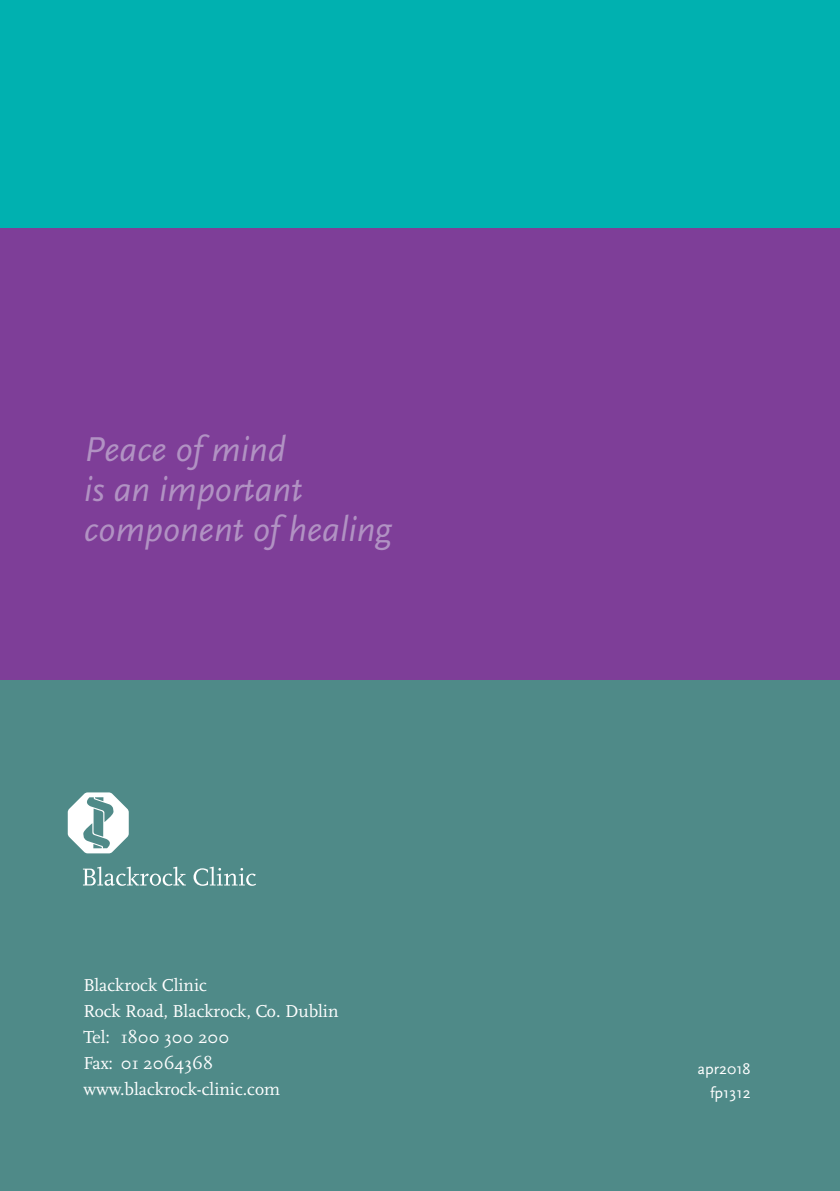
<style>
.page{position:relative;width:840px;height:1191px;background:#fff}
.page>*{position:absolute;margin:0;border:0;box-sizing:border-box;transform-origin:0 0}
.t1{font:italic 36px/40px "Scala Sans";color:#b192c3}
.t2{font:18px "Scala";color:#fff}
.t3{font:16px "Scala Sans";color:#fff}
</style>
<div class="page">
<div style="left:0;top:0;width:839px;height:1191px;background:#4f8a88"></div>
<div style="left:0;top:0;width:839px;height:283px;background:#00b1b0"></div>
<svg style="left:83px;top:866px;width:103px;height:19px"></svg>
<svg style="left:193px;top:866px;width:63px;height:19px"></svg>
<svg style="left:68px;top:792px;width:61px;height:61px"></svg>
<div style="left:0;top:228px;width:839px;height:451px;background:#7e3e98"></div>
<p class="t1" style="left:84px;top:430px;width:203px">Peace of mind</p>
<p class="t1" style="left:84px;top:470px;width:309px">is an important component of healing</p>
<p class="t2" style="left:83px;top:975px;width:125px">Blackrock Clinic</p>
<p class="t2" style="left:83px;top:1001px;width:256px">Rock Road, Blackrock, Co. Dublin</p>
<p class="t2" style="left:83px;top:1027px;width:147px">Tel: 1800 300 200</p>
<p class="t2" style="left:83px;top:1053px;width:131px">Fax: 01 2064368</p>
<p class="t2" style="left:83px;top:1079px;width:198px">www.blackrock-clinic.com</p>
<p class="t3" style="left:697px;top:1060px;width:54px">apr2018</p>
<p class="t3" style="left:709px;top:1084px;width:42px">fp1312</p>
</div>
